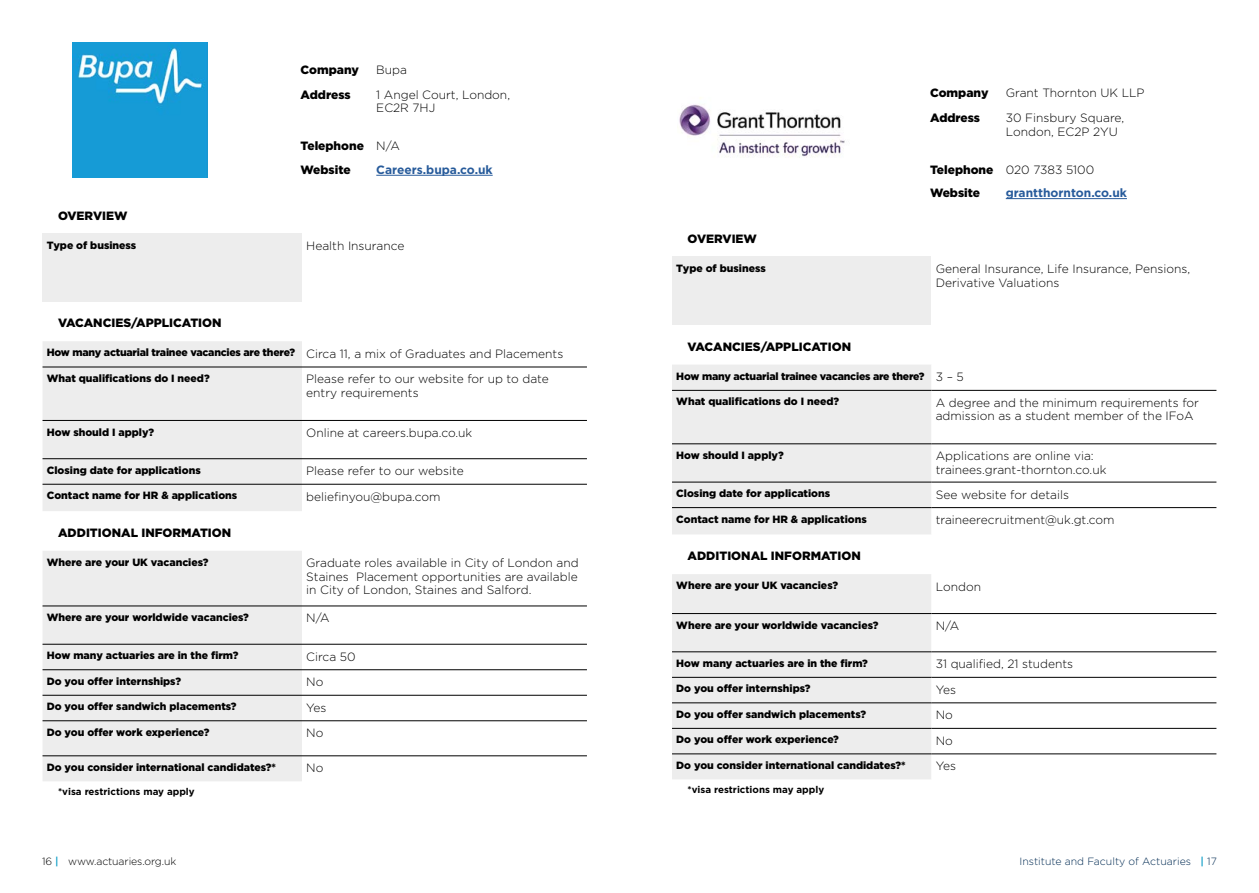
<style>
.page{position:relative;width:1259px;height:893px;background:#fff}
.page>*{position:absolute;margin:0;border:0;box-sizing:border-box;transform-origin:0 0}
.t1{font:300 12px/13.5px "Gotham";color:#000}
.t2{font:900 12px/23.4px "Gotham";color:#000}
.t3{font:700 12px "Gotham";color:#275b9b}
.t4{font:900 10.5px "Gotham";color:#000}
.t5{font:900 10.5px "Gotham";letter-spacing:-.02em;color:#000}
.t6{font:300 10.5px "Gotham";color:#002b53}
.t7{font:300 10.5px "Gotham";letter-spacing:-.01em;color:#000}
.t8{font:700 9.75px "Gotham";color:#000}
.s1{font-weight:300}
.s2{font-weight:300;font-size:12px}
.s3{font-weight:500;color:#0098c3}
</style>
<div class="page">
<img style="left:72px;top:43px;width:135px;height:134px">
<hr style="left:376px;top:175px;width:117px;height:1px;background:#275b9b">
<div style="left:43px;top:234px;width:259px;height:68px;background:#ededed"></div>
<div style="left:43px;top:341px;width:259px;height:170px;background:#ededed"></div>
<svg style="left:302px;top:366px;width:285px;height:118px"></svg>
<hr style="left:43px;top:367px;width:259px;height:1px;background:#000">
<hr style="left:302px;top:367px;width:285px;height:1px;background:#000">
<hr style="left:43px;top:420px;width:259px;height:1px;background:#000">
<hr style="left:302px;top:420px;width:285px;height:1px;background:#000">
<hr style="left:43px;top:484px;width:259px;height:1px;background:#000">
<hr style="left:302px;top:484px;width:285px;height:1px;background:#000">
<hr style="left:43px;top:458px;width:259px;height:1px;background:#000">
<hr style="left:302px;top:458px;width:285px;height:1px;background:#000">
<div style="left:43px;top:551px;width:259px;height:230px;background:#ededed"></div>
<svg style="left:302px;top:605px;width:285px;height:152px"></svg>
<hr style="left:43px;top:606px;width:259px;height:1px;background:#000">
<hr style="left:302px;top:606px;width:285px;height:1px;background:#000">
<hr style="left:43px;top:644px;width:259px;height:1px;background:#000">
<hr style="left:302px;top:644px;width:285px;height:1px;background:#000">
<hr style="left:43px;top:669px;width:259px;height:1px;background:#000">
<hr style="left:302px;top:669px;width:285px;height:1px;background:#000">
<hr style="left:43px;top:695px;width:259px;height:1px;background:#000">
<hr style="left:302px;top:695px;width:285px;height:1px;background:#000">
<hr style="left:43px;top:720px;width:259px;height:1px;background:#000">
<hr style="left:302px;top:720px;width:285px;height:1px;background:#000">
<hr style="left:43px;top:755px;width:259px;height:1px;background:#000">
<hr style="left:302px;top:755px;width:285px;height:1px;background:#000">
<hr style="left:1005px;top:198px;width:122px;height:1px;background:#275b9b">
<div style="left:672px;top:257px;width:259px;height:68px;background:#ededed"></div>
<div style="left:672px;top:365px;width:259px;height:169px;background:#ededed"></div>
<svg style="left:931px;top:389px;width:285px;height:120px"></svg>
<hr style="left:672px;top:390px;width:259px;height:1px;background:#000">
<hr style="left:931px;top:390px;width:285px;height:1px;background:#000">
<hr style="left:672px;top:444px;width:259px;height:1px;background:#000">
<hr style="left:931px;top:444px;width:285px;height:1px;background:#000">
<hr style="left:672px;top:507px;width:259px;height:1px;background:#000">
<hr style="left:931px;top:507px;width:285px;height:1px;background:#000">
<hr style="left:672px;top:482px;width:259px;height:1px;background:#000">
<hr style="left:931px;top:482px;width:285px;height:1px;background:#000">
<div style="left:672px;top:574px;width:259px;height:205px;background:#ededed"></div>
<svg style="left:931px;top:614px;width:285px;height:140px"></svg>
<hr style="left:672px;top:613px;width:259px;height:1px;background:#000">
<hr style="left:931px;top:613px;width:285px;height:1px;background:#000">
<hr style="left:672px;top:652px;width:259px;height:1px;background:#000">
<hr style="left:931px;top:652px;width:285px;height:1px;background:#000">
<hr style="left:672px;top:677px;width:259px;height:1px;background:#000">
<hr style="left:931px;top:677px;width:285px;height:1px;background:#000">
<hr style="left:672px;top:703px;width:259px;height:1px;background:#000">
<hr style="left:931px;top:703px;width:285px;height:1px;background:#000">
<hr style="left:672px;top:728px;width:259px;height:1px;background:#000">
<hr style="left:931px;top:728px;width:285px;height:1px;background:#000">
<hr style="left:672px;top:754px;width:259px;height:1px;background:#000">
<hr style="left:931px;top:754px;width:285px;height:1px;background:#000">
<img style="left:679px;top:97px;width:166px;height:61px">
<p class="t2" style="left:58px;top:203px;width:71px">OVERVIEW</p>
<p class="t2" style="left:300px;top:57px;width:60px">Company</p>
<p class="t1" style="left:376px;top:63px;width:32px">Bupa</p>
<p class="t2" style="left:300px;top:83px;width:51px">Address</p>
<p class="t1" style="left:376px;top:88px;width:135px">1 Angel Court, London,<br>EC2R 7HJ</p>
<p class="t2" style="left:300px;top:134px;width:101px">Telephone <span class="s1">N/A<br></span>Website</p>
<p class="t3" style="left:376px;top:162px;width:118px">Careers.bupa.co.uk</p>
<p class="t4" style="left:47px;top:239px;width:91px">Type of business</p>
<p class="t1" style="left:306px;top:239px;width:100px">Health Insurance</p>
<p class="t2" style="left:58px;top:311px;width:165px">VACANCIES/APPLICATION</p>
<p class="t5" style="left:47px;top:346px;width:518px">How many actuarial trainee vacancies are there? <span class="s2">Circa 11, a mix of Graduates and Placements</span></p>
<p class="t4" style="left:47px;top:372px;width:164px">What qualifications do I need?</p>
<p class="t1" style="left:306px;top:372px;width:244px">Please refer to our website for up to date entry requirements</p>
<p class="t4" style="left:47px;top:426px;width:109px">How should I apply?</p>
<p class="t1" style="left:306px;top:426px;width:168px">Online at careers.bupa.co.uk</p>
<p class="t4" style="left:47px;top:464px;width:155px">Closing date for applications</p>
<p class="t1" style="left:306px;top:464px;width:159px">Please refer to our website</p>
<p class="t4" style="left:47px;top:489px;width:192px">Contact name for HR &amp; applications</p>
<p class="t1" style="left:306px;top:489px;width:136px">beliefinyou@bupa.com</p>
<p class="t2" style="left:58px;top:521px;width:175px">ADDITIONAL INFORMATION</p>
<p class="t4" style="left:47px;top:556px;width:163px">Where are your UK vacancies?</p>
<p class="t1" style="left:306px;top:556px;width:274px;text-align:justify">Graduate roles available in City of London and Staines Placement opportunities are available in City of London, Staines and Salford.</p>
<p class="t4" style="left:47px;top:611px;width:204px">Where are your worldwide vacancies?</p>
<p class="t1" style="left:306px;top:611px;width:25px">N/A</p>
<p class="t4" style="left:47px;top:649px;width:193px">How many actuaries are in the firm?</p>
<p class="t1" style="left:306px;top:649px;width:51px">Circa 50</p>
<p class="t4" style="left:47px;top:675px;width:136px">Do you offer internships?</p>
<p class="t1" style="left:306px;top:675px;width:19px">No</p>
<p class="t4" style="left:47px;top:700px;width:191px">Do you offer sandwich placements?</p>
<p class="t1" style="left:306px;top:700px;width:22px">Yes</p>
<p class="t4" style="left:47px;top:726px;width:164px">Do you offer work experience?</p>
<p class="t1" style="left:306px;top:726px;width:19px">No</p>
<p class="t4" style="left:47px;top:761px;width:231px">Do you consider international candidates?*</p>
<p class="t1" style="left:306px;top:761px;width:19px">No</p>
<p class="t8" style="left:58px;top:786px;width:138px">*visa restrictions may apply</p>
<p class="t2" style="left:687px;top:227px;width:71px">OVERVIEW</p>
<p class="t2" style="left:930px;top:81px;width:60px">Company</p>
<p class="t1" style="left:1005px;top:86px;width:140px">Grant Thornton UK LLP</p>
<p class="t2" style="left:930px;top:106px;width:51px">Address</p>
<p class="t1" style="left:1005px;top:111px;width:120px">30 Finsbury Square,<br>London, EC2P 2YU</p>
<p class="t2" style="left:930px;top:158px;width:166px">Telephone <span class="s1">020 7383 5100<br></span>Website</p>
<p class="t3" style="left:1005px;top:186px;width:123px">grantthornton.co.uk</p>
<p class="t4" style="left:676px;top:262px;width:91px">Type of business</p>
<p class="t1" style="left:935px;top:262px;width:256px">General Insurance, Life Insurance, Pensions,<br>Derivative Valuations</p>
<p class="t2" style="left:687px;top:334px;width:165px">VACANCIES/APPLICATION</p>
<p class="t5" style="left:676px;top:370px;width:289px">How many actuarial trainee vacancies are there? <span class="s2">3 – 5</span></p>
<p class="t4" style="left:676px;top:396px;width:164px">What qualifications do I need?</p>
<p class="t1" style="left:935px;top:396px;width:265px">A degree and the minimum requirements for admission as a student member of the IFoA</p>
<p class="t4" style="left:676px;top:449px;width:109px">How should I apply?</p>
<p class="t1" style="left:935px;top:449px;width:172px">Applications are online via: trainees.grant-thornton.co.uk</p>
<p class="t4" style="left:676px;top:487px;width:155px">Closing date for applications</p>
<p class="t1" style="left:935px;top:487px;width:135px">See website for details</p>
<p class="t4" style="left:676px;top:513px;width:192px">Contact name for HR &amp; applications</p>
<p class="t1" style="left:935px;top:513px;width:180px">traineerecruitment@uk.gt.com</p>
<p class="t2" style="left:687px;top:544px;width:175px">ADDITIONAL INFORMATION</p>
<p class="t4" style="left:676px;top:579px;width:163px">Where are your UK vacancies?</p>
<p class="t1" style="left:935px;top:579px;width:47px">London</p>
<p class="t4" style="left:676px;top:619px;width:204px">Where are your worldwide vacancies?</p>
<p class="t1" style="left:935px;top:619px;width:25px">N/A</p>
<p class="t4" style="left:676px;top:657px;width:193px">How many actuaries are in the firm?</p>
<p class="t1" style="left:935px;top:657px;width:139px">31 qualified, 21 students</p>
<p class="t4" style="left:676px;top:683px;width:136px">Do you offer internships?</p>
<p class="t1" style="left:935px;top:683px;width:22px">Yes</p>
<p class="t4" style="left:676px;top:708px;width:191px">Do you offer sandwich placements?</p>
<p class="t1" style="left:935px;top:708px;width:19px">No</p>
<p class="t4" style="left:676px;top:734px;width:164px">Do you offer work experience?</p>
<p class="t1" style="left:935px;top:734px;width:19px">No</p>
<p class="t4" style="left:676px;top:759px;width:231px">Do you consider international candidates?*</p>
<p class="t1" style="left:935px;top:759px;width:22px">Yes</p>
<p class="t8" style="left:687px;top:784px;width:138px">*visa restrictions may apply</p>
<p class="t7" style="left:42px;top:855px;width:136px">16 <span class="s3">|</span> www.actuaries.org.uk</p>
<p class="t6" style="left:1019px;top:855px;width:199px">Institute and Faculty of Actuaries <span class="s3">|</span> 17</p>
</div>
